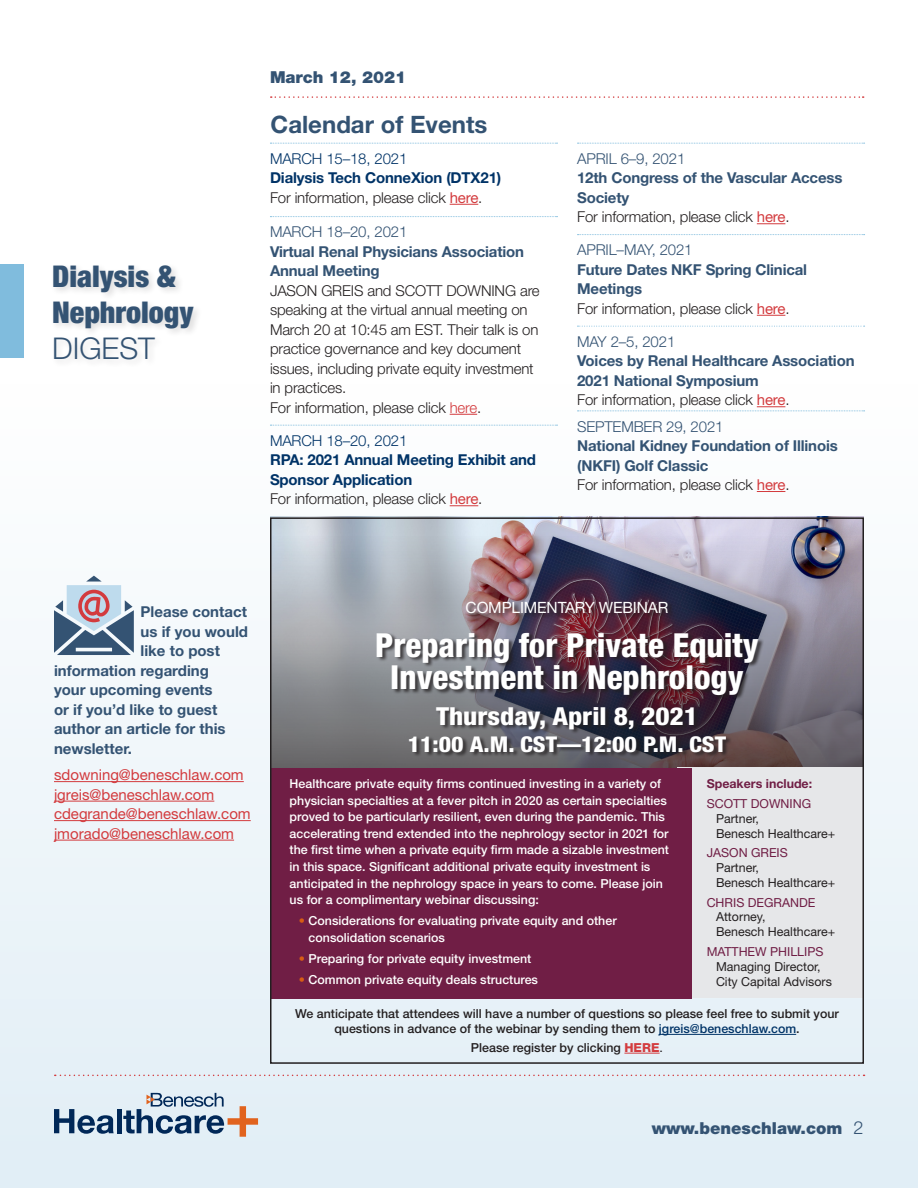
<style>
.page{position:relative;width:918px;height:1188px;background:#fff}
.page>*{position:absolute;margin:0;border:0;box-sizing:border-box;transform-origin:0 0}
.t1{font:800 condensed 33.15px/32.1px "Helvetica Neue";color:#fff;text-align:center}
.t2{font:900 condensed 30px/36px "Helvetica Neue";color:#345373}
.t3{font:800 condensed 24.9px "Helvetica Neue";color:#fff;scale:1.1 1}
.t4{font:700 24px "Helvetica Neue";color:#345373}
.t5{font:800 condensed 21.75px "Helvetica Neue";color:#fff;scale:1.1 1}
.t6{font:900 16.5px "Helvetica Neue";color:#345373}
.t7{font:15.6px "Helvetica Neue";letter-spacing:-.01em;color:#fff}
.t8{font:700 15px/19.5px "Helvetica Neue";letter-spacing:-.01em;color:#345373}
.t9{font:300 15px/19.5px "Helvetica Neue";letter-spacing:-.01em;color:#231f20}
.t10{font:700 15px/19.5px "Helvetica Neue";letter-spacing:-.01em;color:#003367}
.t11{font:15px/19.5px "Helvetica Neue";color:#d33b3e}
.t12{font:500 12.45px/16.5px "Helvetica Neue";color:#fff}
.t13{font:500 12.45px/15.5px "Helvetica Neue";color:#231f20;text-align:center}
.t14{font:12.45px/14.9px "Helvetica Neue";color:#231f20}
.t15{font:700 12.45px "Helvetica Neue";color:#701e45}
.s1{font-weight:300;font-stretch:normal}
.s2{font-weight:300}
.s3{font-weight:300;color:#231f20}
.s4{font-weight:400;color:#d33b3e}
.s5{color:#345373}
.s6{font-weight:700;color:#345373}
.s7{color:#d33b3e}
.s8{font-weight:400;color:#d75d14}
.s9{color:#701e45}
.s10{color:#003367}
.s11{font-weight:800;color:#d33b3e}
.s12{font-weight:400}
.s13{font-weight:300;font-size:18px}
</style>
<div class="page">
<div style="left:0;top:385px;width:918px;height:803px;background:linear-gradient(to bottom,#fefefe,#e0edf5)"></div>
<svg style="left:271px;top:96px;width:593px;height:2px"></svg>
<div style="left:51px;top:263px;width:152px;height:105px;background:#231f20;opacity:.15"></div>
<svg style="left:55px;top:1075px;width:810px;height:1px"></svg>
<div style="left:0;top:264px;width:23px;height:93px;background:#80bcdd"></div>
<svg style="left:54px;top:1109px;width:60px;height:25px"></svg>
<hr style="left:117px;top:1109px;width:4px;height:24px;background:#002858">
<svg style="left:123px;top:1093px;width:135px;height:44px;background:#adb7c2"></svg>
<hr style="left:54px;top:781px;width:190px;height:1px;background:#d33b3e">
<hr style="left:54px;top:801px;width:160px;height:1px;background:#d33b3e">
<hr style="left:54px;top:820px;width:197px;height:1px;background:#d33b3e">
<hr style="left:54px;top:840px;width:180px;height:1px;background:#d33b3e">
<svg style="left:54px;top:576px;width:80px;height:79px"></svg>
<svg style="left:270px;top:143px;width:287px;height:1px"></svg>
<svg style="left:450px;top:204px;width:28px;height:1px"></svg>
<svg style="left:270px;top:216px;width:287px;height:1px"></svg>
<svg style="left:450px;top:414px;width:27px;height:1px"></svg>
<svg style="left:270px;top:425px;width:287px;height:1px"></svg>
<svg style="left:450px;top:505px;width:28px;height:1px"></svg>
<svg style="left:578px;top:143px;width:287px;height:1px"></svg>
<svg style="left:757px;top:223px;width:28px;height:1px"></svg>
<svg style="left:578px;top:234px;width:287px;height:1px"></svg>
<svg style="left:757px;top:315px;width:28px;height:1px"></svg>
<svg style="left:578px;top:326px;width:287px;height:1px"></svg>
<svg style="left:578px;top:406px;width:287px;height:6px"></svg>
<svg style="left:757px;top:491px;width:28px;height:1px"></svg>
<img style="left:273px;top:520px;width:588px;height:15px">
<img style="left:273px;top:535px;width:588px;height:233px">
<div style="left:377px;top:632px;width:387px;height:126px;background:#231f20;opacity:.75"></div>
<div style="left:677px;top:768px;width:187px;height:230px;background:#e6e7e9"></div>
<div style="left:271px;top:768px;width:421px;height:230px;background:#701e45"></div>
<div style="left:466px;top:602px;width:208px;height:18px;background:#231f20;opacity:.75"></div>
<hr style="left:659px;top:1034px;width:137px;height:1px;background:#003367">
<hr style="left:624px;top:1053px;width:36px;height:1px;background:#d33b3e">
<div style="left:270px;top:517px;width:594px;height:547px;border:2px solid #231f20"></div>
<p class="t2" style="left:52px;top:258px;width:143px">Dialysis &amp;<br>Nephrology<br><span class="s1">DIGEST</span></p>
<p class="t6" style="left:270px;top:67px;width:138px">March 12, 2021</p>
<p class="t4" style="left:271px;top:110px;width:218px">Calendar of Events</p>
<p class="t10" style="left:270px;top:148px;width:233px"><span class="s2">MARCH 15–18, 2021<br></span>Dialysis Tech ConneXion (DTX21)<br><span class="s3">For information, please click</span> <span class="s4">here</span><span class="s3">.</span></p>
<p class="t9" style="left:270px;top:222px;width:271px"><span class="s5">MARCH 18–20, 2021<br></span><span class="s6">Virtual Renal Physicians Association<br>Annual Meeting<br></span>JASON GREIS and SCOTT DOWNING are speaking at the virtual annual meeting on<br>March 20 at 10:45 am EST. Their talk is on practice governance and key document issues, including private equity investment in practices.</p>
<p class="t9" style="left:270px;top:397px;width:213px">For information, please click <span class="s7">here</span>.</p>
<p class="t10" style="left:270px;top:430px;width:268px"><span class="s2">MARCH 18–20, 2021<br></span>RPA: 2021 Annual Meeting Exhibit and<br>Sponsor Application<br><span class="s3">For information, please click</span> <span class="s4">here</span><span class="s3">.</span></p>
<p class="t8" style="left:577px;top:148px;width:267px"><span class="s2">APRIL 6–9, 2021<br></span>12th Congress of the Vascular Access<br>Society<br><span class="s3">For information, please click</span> <span class="s4">here</span><span class="s3">.</span></p>
<p class="t8" style="left:577px;top:240px;width:232px"><span class="s2">APRIL–MAY, 2021<br></span>Future Dates NKF Spring Clinical<br>Meetings<br><span class="s3">For information, please click</span> <span class="s4">here</span><span class="s3">.</span></p>
<p class="t8" style="left:577px;top:331px;width:279px"><span class="s2">MAY 2–5, 2021<br></span>Voices by Renal Healthcare Association<br>2021 National Symposium<br><span class="s3">For information, please click</span> <span class="s4">here</span><span class="s3">.</span></p>
<p class="t8" style="left:577px;top:416px;width:262px"><span class="s2">SEPTEMBER 29, 2021<br></span>National Kidney Foundation of Illinois (NKFI) Golf Classic<br><span class="s3">For information, please click</span> <span class="s4">here</span><span class="s3">.</span></p>
<p class="t8" style="left:141px;top:602px;width:108px">Please contact</p>
<p class="t8" style="left:141px;top:621px;width:109px">us if you would</p>
<p class="t8" style="left:141px;top:641px;width:81px">like to post</p>
<p class="t8" style="left:54px;top:660px;width:156px">information regarding</p>
<p class="t8" style="left:54px;top:680px;width:160px">your upcoming events</p>
<p class="t8" style="left:54px;top:699px;width:165px">or if you’d like to guest</p>
<p class="t8" style="left:54px;top:719px;width:173px">author an article for this</p>
<p class="t8" style="left:54px;top:738px;width:80px">newsletter.</p>
<p class="t11" style="left:54px;top:765px;width:198px">sdowning@beneschlaw.com jgreis@beneschlaw.com cdegrande@beneschlaw.com jmorado@beneschlaw.com</p>
<p class="t7" style="left:466px;top:598px;width:204px">COMPLIMENTARY WEBINAR</p>
<p class="t1" style="left:375px;top:629px;width:385px">Preparing for Private Equity<br>Investment in Nephrology</p>
<p class="t3" style="left:436px;top:700px;width:240px">Thursday, April 8, 2021</p>
<p class="t5" style="left:408px;top:730px;width:291px">11:00 A.M. CST—12:00 P.M. CST</p>
<p class="t12" style="left:290px;top:775px;width:381px">Healthcare private equity firms continued investing in a variety of physician specialties at a fever pitch in 2020 as certain specialties proved to be particularly resilient, even during the pandemic. This accelerating trend extended into the nephrology sector in 2021 for the first time when a private equity firm made a sizable investment in this space. Significant additional private equity investment is anticipated in the nephrology space in years to come. Please join us for a complimentary webinar discussing:</p>
<p class="t12" style="left:309px;top:913px;width:310px;text-indent:-10px"><span class="s8">•</span> Considerations for evaluating private equity and other consolidation scenarios</p>
<p class="t12" style="left:299px;top:950px;width:234px"><span class="s8">•</span> Preparing for private equity investment</p>
<p class="t12" style="left:299px;top:972px;width:241px"><span class="s8">•</span> Common private equity deals structures</p>
<p class="t15" style="left:707px;top:776px;width:107px">Speakers include:</p>
<p class="t14" style="left:716px;top:796px;width:121px;text-indent:-9px"><span class="s9">SCOTT DOWNING<br></span>Partner,<br>Benesch Healthcare+</p>
<p class="t14" style="left:716px;top:845px;width:121px;text-indent:-9px"><span class="s9">JASON GREIS<br></span>Partner,<br>Benesch Healthcare+</p>
<p class="t14" style="left:716px;top:894px;width:121px;text-indent:-9px"><span class="s9">CHRIS DEGRANDE<br></span>Attorney,<br>Benesch Healthcare+</p>
<p class="t14" style="left:716px;top:944px;width:117px;text-indent:-9px"><span class="s9">MATTHEW PHILLIPS<br></span>Managing Director,<br>City Capital Advisors</p>
<p class="t13" style="left:295px;top:1005px;width:545px">We anticipate that attendees will have a number of questions so please feel free to submit your questions in advance of the webinar by sending them to <span class="s10">jgreis@beneschlaw.com</span>.</p>
<p class="t13" style="left:471px;top:1040px;width:194px">Please register by clicking <span class="s11">HERE</span><span class="s12">.</span></p>
<p class="t6" style="left:652px;top:1119px;width:213px">www.beneschlaw.com <span class="s13">2</span></p>
</div>
